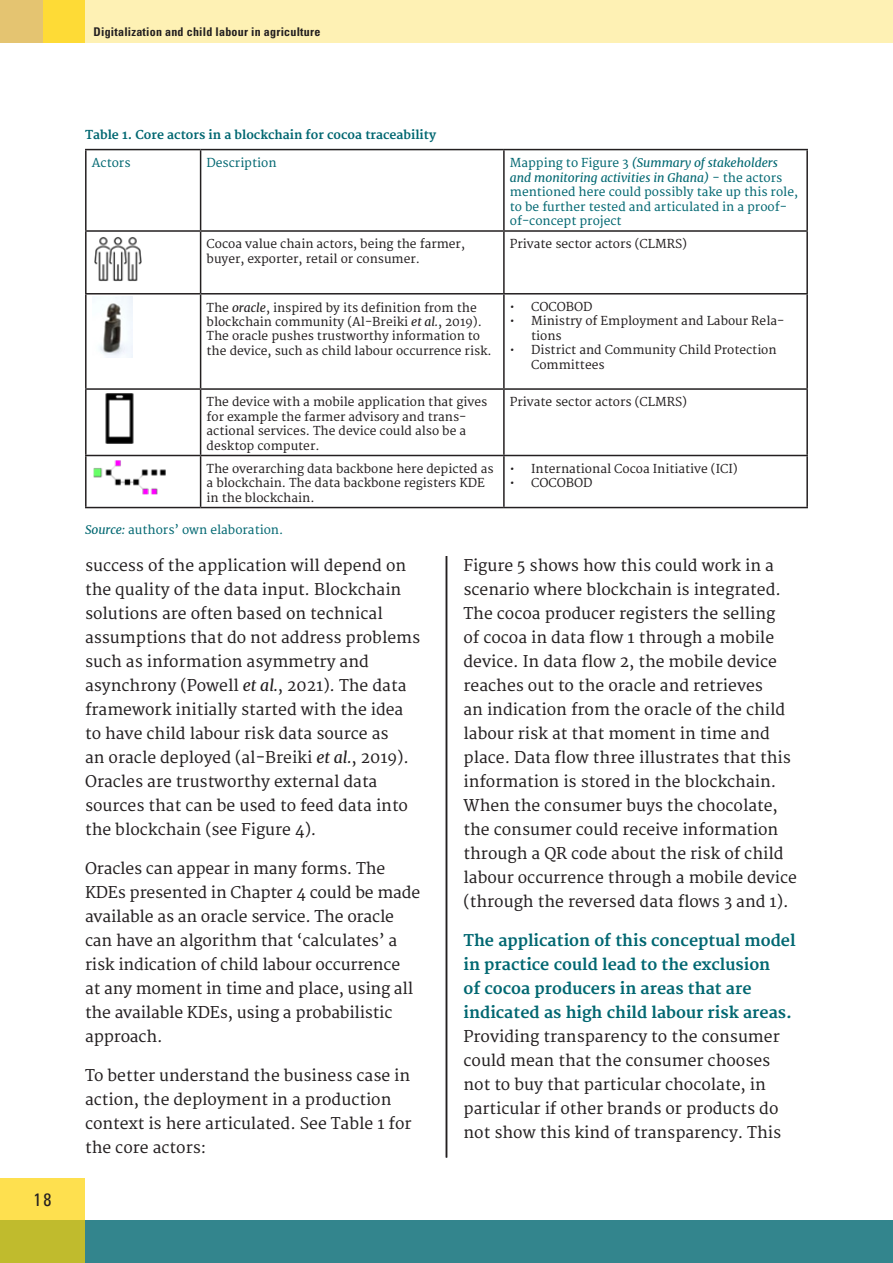
<style>
.page{position:relative;width:893px;height:1263px;background:#fff}
.page>*{position:absolute;margin:0;border:0;box-sizing:border-box;transform-origin:0 0}
.t1{font:condensed 18px "Univers LT Std";color:#231f20}
.Main_text{font:15.75px/24px "Merriweather";color:#231f20}
.t2{font:12px/14.4px "Merriweather";color:#231f20}
.source{font:12px/14.4px "Merriweather";color:#006771}
.source-2{font:700 12px "Merriweather";color:#006771}
.t3{font:700 condensed 12px "Univers LT Std";letter-spacing:.02em;color:#231f20}
.s1{font-style:italic}
.s2{font-weight:700;color:#006771}
</style>
<div class="page">
<div style="left:43px;top:0;width:42px;height:43px;background:#fedb36"></div>
<div style="left:0;top:0;width:43px;height:43px;background:#e4c471"></div>
<div style="left:85px;top:0;width:808px;height:43px;background:#fef1b4"></div>
<div style="left:0;top:1220px;width:893px;height:43px;background:#33858d"></div>
<svg style="left:0;top:1178px;width:85px;height:85px;background:#decd3d"></svg>
<hr style="left:446px;top:556px;width:1px;height:601px;background:#231f20">
<hr style="left:85px;top:149px;width:116px;height:1px;background:#231f20">
<hr style="left:85px;top:150px;width:2px;height:80px;background:#231f20">
<hr style="left:201px;top:149px;width:303px;height:1px;background:#231f20">
<hr style="left:200px;top:150px;width:1px;height:80px;background:#231f20">
<hr style="left:504px;top:149px;width:304px;height:1px;background:#231f20">
<hr style="left:503px;top:150px;width:2px;height:80px;background:#231f20">
<hr style="left:806px;top:150px;width:2px;height:80px;background:#231f20">
<hr style="left:85px;top:230px;width:116px;height:2px;background:#231f20">
<hr style="left:85px;top:232px;width:2px;height:61px;background:#231f20">
<hr style="left:201px;top:230px;width:303px;height:2px;background:#231f20">
<hr style="left:200px;top:232px;width:1px;height:61px;background:#231f20">
<hr style="left:504px;top:230px;width:304px;height:2px;background:#231f20">
<hr style="left:503px;top:232px;width:2px;height:61px;background:#231f20">
<hr style="left:806px;top:232px;width:2px;height:61px;background:#231f20">
<hr style="left:85px;top:293px;width:116px;height:1px;background:#231f20">
<hr style="left:85px;top:294px;width:2px;height:94px;background:#231f20">
<hr style="left:201px;top:293px;width:303px;height:1px;background:#231f20">
<hr style="left:200px;top:294px;width:1px;height:94px;background:#231f20">
<hr style="left:504px;top:293px;width:304px;height:1px;background:#231f20">
<hr style="left:503px;top:294px;width:2px;height:94px;background:#231f20">
<hr style="left:806px;top:294px;width:2px;height:94px;background:#231f20">
<hr style="left:85px;top:388px;width:116px;height:2px;background:#231f20">
<hr style="left:85px;top:390px;width:2px;height:65px;background:#231f20">
<hr style="left:201px;top:388px;width:303px;height:2px;background:#231f20">
<hr style="left:200px;top:390px;width:1px;height:65px;background:#231f20">
<hr style="left:504px;top:388px;width:304px;height:2px;background:#231f20">
<hr style="left:503px;top:390px;width:2px;height:65px;background:#231f20">
<hr style="left:806px;top:390px;width:2px;height:65px;background:#231f20">
<hr style="left:85px;top:455px;width:116px;height:1px;background:#231f20">
<hr style="left:85px;top:456px;width:2px;height:51px;background:#231f20">
<hr style="left:201px;top:455px;width:303px;height:1px;background:#231f20">
<hr style="left:200px;top:456px;width:1px;height:51px;background:#231f20">
<hr style="left:504px;top:455px;width:304px;height:1px;background:#231f20">
<hr style="left:503px;top:456px;width:2px;height:51px;background:#231f20">
<hr style="left:806px;top:456px;width:2px;height:51px;background:#231f20">
<hr style="left:85px;top:507px;width:116px;height:1px;background:#231f20">
<hr style="left:201px;top:507px;width:303px;height:1px;background:#231f20">
<hr style="left:504px;top:507px;width:304px;height:1px;background:#231f20">
<img style="left:94px;top:237px;width:48px;height:45px">
<img style="left:99px;top:296px;width:33px;height:62px">
<img style="left:105px;top:393px;width:29px;height:51px">
<img style="left:93px;top:460px;width:73px;height:35px">
<p class="t3" style="left:94px;top:24px;width:228px">Digitalization and child labour in agriculture</p>
<p class="t1" style="left:34px;top:1189px;width:19px">18</p>
<p class="source-2" style="left:85px;top:128px;width:353px">Table 1. Core actors in a blockchain for cocoa traceability</p>
<p class="source" style="left:92px;top:156px;width:40px">Actors</p>
<p class="source" style="left:207px;top:156px;width:71px">Description</p>
<p class="source" style="left:510px;top:156px;width:290px">Mapping to Figure 3 <span class="s1">(Summary of stakeholders and monitoring activities in Ghana)</span> - the actors mentioned here could possibly take up this role, to be further tested and articulated in a proof&shy;of-concept project</p>
<p class="t2" style="left:207px;top:237px;width:260px">Cocoa value chain actors, being the farmer, buyer, exporter, retail or consumer.</p>
<p class="t2" style="left:510px;top:237px;width:179px">Private sector actors (CLMRS)</p>
<p class="t2" style="left:207px;top:301px;width:287px">The <span class="s1">oracle</span>, inspired by its definition from the blockchain community (Al-Breiki <span class="s1">et al.</span>, 2019).<br>The oracle pushes trustworthy information to the device, such as child labour occurrence risk.</p>
<p class="t2" style="left:510px;top:300px;width:84px">• COCOBOD</p>
<p class="t2" style="left:531px;top:314px;width:255px;text-indent:-21px">• Ministry of Employment and Labour Rela&shy;tions</p>
<p class="t2" style="left:531px;top:343px;width:247px;text-indent:-21px">• District and Community Child Protection<br>Committees</p>
<p class="t2" style="left:207px;top:395px;width:282px">The device with a mobile application that gives for example the farmer advisory and trans&shy;actional services. The device could also be a desktop computer.</p>
<p class="t2" style="left:510px;top:395px;width:179px">Private sector actors (CLMRS)</p>
<p class="t2" style="left:207px;top:462px;width:288px">The overarching data backbone here depicted as a blockchain. The data backbone registers KDE in the blockchain.</p>
<p class="t2" style="left:510px;top:462px;width:229px">• International Cocoa Initiative (ICI)</p>
<p class="t2" style="left:510px;top:476px;width:84px">• COCOBOD</p>
<p class="source" style="left:85px;top:523px;width:200px"><span class="s1">Source:</span> authors’ own elaboration.</p>
<p class="Main_text" style="left:85px;top:554px;width:337px">success of the application will depend on the quality of the data input. Blockchain solutions are often based on technical assumptions that do not address problems such as information asymmetry and asynchrony (Powell <span class="s1">et al.</span>, 2021). The data framework initially started with the idea to have child labour risk data source as<br>an oracle deployed (al-Breiki <span class="s1">et al.</span>, 2019).<br>Oracles are trustworthy external data sources that can be used to feed data into the blockchain (see Figure 4).</p>
<p class="Main_text" style="left:85px;top:857px;width:337px">Oracles can appear in many forms. The KDEs presented in Chapter 4 could be made available as an oracle service. The oracle can have an algorithm that ‘calculates’ a risk indication of child labour occurrence<br>at any moment in time and place, using all the available KDEs, using a probabilistic approach.</p>
<p class="Main_text" style="left:85px;top:1064px;width:328px">To better understand the business case in action, the deployment in a production context is here articulated. See Table 1 for the core actors:</p>
<p class="Main_text" style="left:463px;top:554px;width:335px">Figure 5 shows how this could work in a scenario where blockchain is integrated.<br>The cocoa producer registers the selling<br>of cocoa in data flow 1 through a mobile device. In data flow 2, the mobile device reaches out to the oracle and retrieves<br>an indication from the oracle of the child labour risk at that moment in time and place. Data flow three illustrates that this information is stored in the blockchain.<br>When the consumer buys the chocolate, the consumer could receive information through a QR code about the risk of child labour occurrence through a mobile device (through the reversed data flows 3 and 1).</p>
<p class="Main_text" style="left:463px;top:929px;width:334px"><span class="s2">The application of this conceptual model in practice could lead to the exclusion<br>of cocoa producers in areas that are indicated as high child labour risk areas.<br></span>Providing transparency to the consumer could mean that the consumer chooses not to buy that particular chocolate, in particular if other brands or products do not show this kind of transparency. This</p>
</div>
